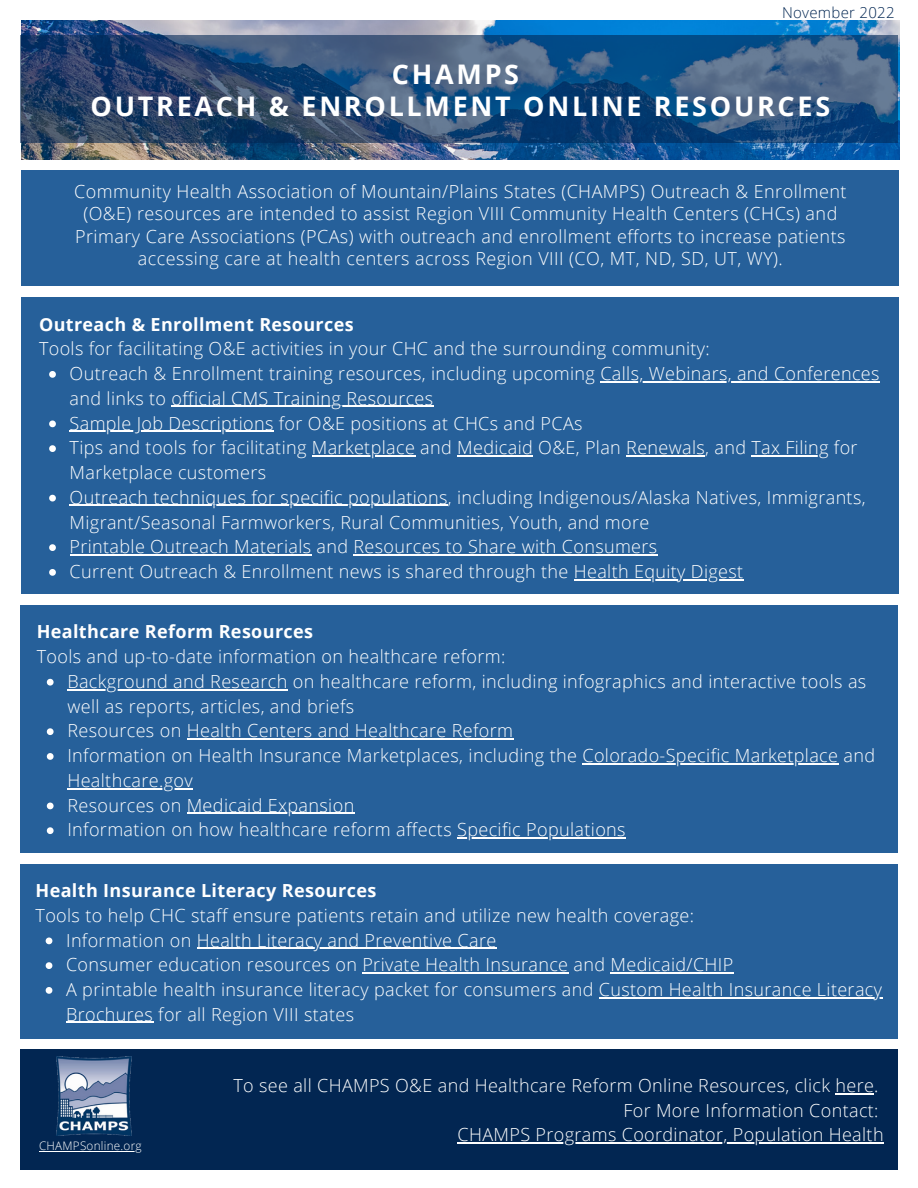
<style>
.page{position:relative;width:918px;height:1188px;background:#fff}
.page>*{position:absolute;margin:0;border:0;box-sizing:border-box;transform-origin:0 0}
.t1{font:700 27px/31.5px "Open Sans";letter-spacing:.1em;color:#fff;text-align:center}
.t2{font:300 18px/24.8px "Open Sans";letter-spacing:.02em;color:#fff}
.t3{font:700 18px "Open Sans";letter-spacing:.02em;color:#fff}
.t4{font:300 15px "Open Sans";letter-spacing:.02em;color:#022652}
.t5{font:300 11.7px "Open Sans";letter-spacing:.02em;color:#fff}
</style>
<div class="page">
<img style="left:22px;top:21px;width:877px;height:138px">
<div style="left:22px;top:170px;width:877px;height:116px;background:#26609a"></div>
<svg style="left:20px;top:35px;width:878px;height:108px;background:#2b5079"></svg>
<div style="left:22px;top:297px;width:877px;height:297px;background:#26609a"></div>
<svg style="left:49px;top:371px;width:7px;height:7px"></svg>
<hr style="left:600px;top:381px;width:280px;height:1px;background:#fff">
<hr style="left:172px;top:406px;width:59px;height:1px;background:#fff">
<hr style="left:231px;top:406px;width:203px;height:1px;background:#fff">
<svg style="left:49px;top:420px;width:7px;height:7px"></svg>
<hr style="left:70px;top:431px;width:204px;height:1px;background:#fff">
<svg style="left:49px;top:445px;width:7px;height:7px"></svg>
<hr style="left:312px;top:455px;width:103px;height:1px;background:#fff">
<hr style="left:457px;top:455px;width:76px;height:1px;background:#fff">
<hr style="left:626px;top:455px;width:79px;height:1px;background:#fff">
<hr style="left:751px;top:455px;width:78px;height:1px;background:#fff">
<svg style="left:49px;top:495px;width:7px;height:6px"></svg>
<hr style="left:70px;top:505px;width:378px;height:1px;background:#fff">
<svg style="left:49px;top:544px;width:7px;height:7px"></svg>
<hr style="left:70px;top:554px;width:241px;height:1px;background:#fff">
<hr style="left:353px;top:554px;width:305px;height:1px;background:#fff">
<svg style="left:49px;top:569px;width:7px;height:7px"></svg>
<hr style="left:574px;top:579px;width:170px;height:1px;background:#fff">
<div style="left:20px;top:605px;width:878px;height:248px;background:#26609a"></div>
<svg style="left:47px;top:679px;width:7px;height:7px"></svg>
<hr style="left:67px;top:689px;width:221px;height:1px;background:#fff">
<svg style="left:47px;top:728px;width:7px;height:7px"></svg>
<hr style="left:187px;top:738px;width:326px;height:2px;background:#fff">
<svg style="left:47px;top:753px;width:7px;height:7px"></svg>
<hr style="left:582px;top:763px;width:256px;height:1px;background:#fff">
<hr style="left:67px;top:788px;width:126px;height:1px;background:#fff">
<svg style="left:47px;top:803px;width:7px;height:6px"></svg>
<hr style="left:187px;top:813px;width:168px;height:1px;background:#fff">
<svg style="left:47px;top:827px;width:7px;height:7px"></svg>
<hr style="left:457px;top:837px;width:169px;height:2px;background:#fff">
<div style="left:20px;top:864px;width:878px;height:174px;background:#26609a"></div>
<svg style="left:46px;top:938px;width:6px;height:6px"></svg>
<hr style="left:197px;top:948px;width:300px;height:1px;background:#fff">
<svg style="left:46px;top:962px;width:6px;height:7px"></svg>
<hr style="left:362px;top:972px;width:207px;height:2px;background:#fff">
<hr style="left:611px;top:972px;width:123px;height:2px;background:#fff">
<svg style="left:46px;top:987px;width:6px;height:7px"></svg>
<hr style="left:599px;top:997px;width:283px;height:1px;background:#fff">
<hr style="left:66px;top:1022px;width:87px;height:1px;background:#fff">
<div style="left:20px;top:1050px;width:878px;height:120px;background:#022652"></div>
<hr style="left:836px;top:1093px;width:38px;height:1px;background:#fff">
<hr style="left:458px;top:1143px;width:426px;height:1px;background:#fff">
<hr style="left:39px;top:1151px;width:103px;height:1px;background:#fff">
<img style="left:56px;top:1057px;width:76px;height:78px">
<p class="t4" style="left:782px;top:2px;width:114px">November 2022</p>
<h1 class="t1" style="left:91px;top:58px;width:741px">CHAMPS<br>OUTREACH &amp; ENROLLMENT ONLINE RESOURCES</h1>
<p class="t2" style="left:74px;top:180px;width:774px;line-height:22.5px;text-align:center">Community Health Association of Mountain/Plains States (CHAMPS) Outreach &amp; Enrollment (O&amp;E) resources are intended to assist Region VIII Community Health Centers (CHCs) and Primary Care Associations (PCAs) with outreach and enrollment efforts to increase patients accessing care at health centers across Region VIII (CO, MT, ND, SD, UT, WY).</p>
<p class="t3" style="left:39px;top:311px;width:316px">Outreach &amp; Enrollment Resources</p>
<p class="t2" style="left:39px;top:336px;width:672px">Tools for facilitating O&amp;E activities in your CHC and the surrounding community:</p>
<p class="t2" style="left:70px;top:361px;width:811px">Outreach &amp; Enrollment training resources, including upcoming Calls, Webinars, and Conferences and links to official CMS Training Resources<br>Sample Job Descriptions for O&amp;E positions at CHCs and PCAs<br>Tips and tools for facilitating Marketplace and Medicaid O&amp;E, Plan Renewals, and Tax Filing for Marketplace customers<br>Outreach techniques for specific populations, including Indigenous/Alaska Natives, Immigrants, Migrant/Seasonal Farmworkers, Rural Communities, Youth, and more<br>Printable Outreach Materials and Resources to Share with Consumers<br>Current Outreach &amp; Enrollment news is shared through the Health Equity Digest</p>
<p class="t3" style="left:37px;top:619px;width:278px">Healthcare Reform Resources</p>
<p class="t2" style="left:37px;top:644px;width:470px">Tools and up-to-date information on healthcare reform:</p>
<p class="t2" style="left:67px;top:668px;width:809px">Background and Research on healthcare reform, including infographics and interactive tools as well as reports, articles, and briefs<br>Resources on Health Centers and Healthcare Reform<br>Information on Health Insurance Marketplaces, including the Colorado-Specific Marketplace and Healthcare.gov<br>Resources on Medicaid Expansion<br>Information on how healthcare reform affects Specific Populations</p>
<p class="t3" style="left:36px;top:878px;width:342px">Health Insurance Literacy Resources</p>
<p class="t2" style="left:36px;top:902px;width:660px">Tools to help CHC staff ensure patients retain and utilize new health coverage:</p>
<p class="t2" style="left:66px;top:927px;width:817px">Information on Health Literacy and Preventive Care<br>Consumer education resources on Private Health Insurance and Medicaid/CHIP<br>A printable health insurance literacy packet for consumers and Custom Health Insurance Literacy Brochures for all Region VIII states</p>
<p class="t5" style="left:39px;top:1137px;width:104px">CHAMPSonline.org</p>
<p class="t2" style="left:233px;top:1073px;width:652px;text-align:right">To see all CHAMPS O&amp;E and Healthcare Reform Online Resources, click here.<br>For More Information Contact:<br>CHAMPS Programs Coordinator, Population Health</p>
</div>
